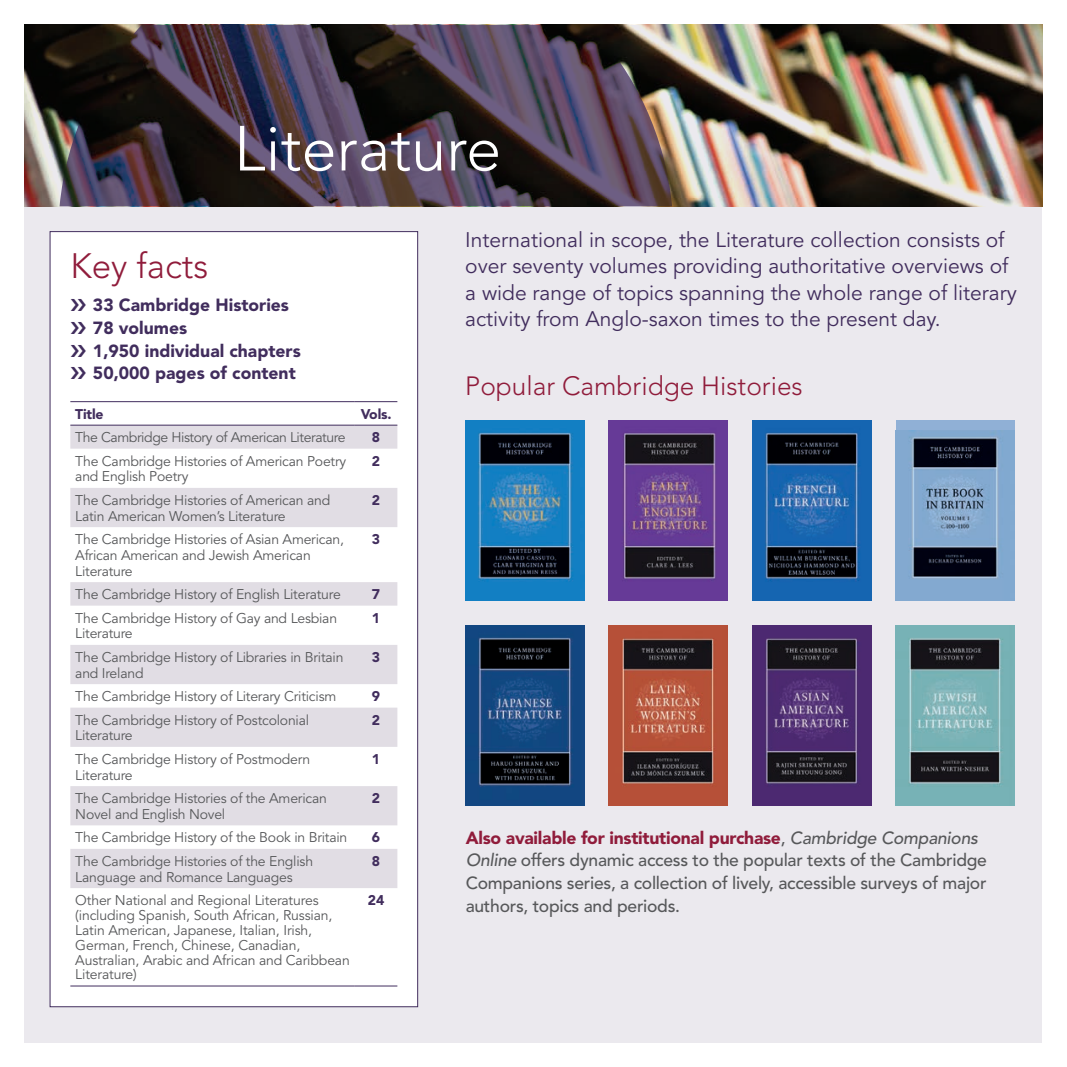
<style>
.page{position:relative;width:1067px;height:1067px;background:#fff}
.page>*{position:absolute;margin:0;border:0;box-sizing:border-box;transform-origin:0 0}
.t1{font:300 63px "Avenir LT Std";color:#fff}
.t2{font:300 35px "Avenir LT Std";color:#901c3b}
.t3{font:300 26.25px "Avenir LT Std";color:#901c3b}
.t4{font:21px/26.2px "Avenir LT Std";color:#412d5d}
.t5{font:500 17.5px/22.8px "Avenir LT Std";letter-spacing:-.015em;color:#57585a}
.t6{font:900 17.5px/22.8px "Avenir LT Std";color:#412d5d}
.t7{font:14px/15.8px "Avenir LT Std";letter-spacing:-.015em;color:#57585a}
.t8{font:900 14px "Avenir LT Std";letter-spacing:-.015em;color:#412d5d}
.s1{font-weight:900;color:#901c3b}
.s2{font-style:italic}
</style>
<div class="page">
<div style="left:25px;top:25px;width:1017px;height:1017px;background:#ebe9ee"></div>
<img style="left:25px;top:25px;width:1017px;height:181px">
<img style="left:60px;top:25px;width:612px;height:181px">
<img style="left:465px;top:420px;width:119px;height:180px">
<img style="left:609px;top:420px;width:118px;height:180px">
<img style="left:752px;top:420px;width:119px;height:180px">
<div style="left:896px;top:420px;width:118px;height:180px;background:#90b0d6"></div>
<img style="left:896px;top:430px;width:118px;height:170px">
<div style="left:50px;top:232px;width:367px;height:774px;background:#fff"></div>
<svg style="left:70px;top:426px;width:327px;height:462px;fill:#e1dde4"></svg>
<hr style="left:70px;top:401px;width:285px;height:1px;background:#412d5d">
<hr style="left:355px;top:401px;width:42px;height:1px;background:#412d5d">
<hr style="left:70px;top:985px;width:285px;height:1px;background:#412d5d">
<hr style="left:355px;top:985px;width:42px;height:1px;background:#412d5d">
<hr style="left:70px;top:425px;width:285px;height:1px;background:#412d5d">
<hr style="left:355px;top:425px;width:42px;height:1px;background:#412d5d">
<img style="left:465px;top:625px;width:119px;height:180px">
<img style="left:896px;top:625px;width:118px;height:180px">
<img style="left:752px;top:625px;width:119px;height:180px">
<img style="left:609px;top:625px;width:118px;height:180px">
<h1 class="t1" style="left:234px;top:112px;width:269px">Literature</h1>
<h2 class="t2" style="left:70px;top:246px;width:140px">Key facts</h2>
<p class="t6" style="left:93px;top:293px;width:209px">33 Cambridge Histories<br>78 volumes<br>1,950 individual chapters<br>50,000 pages of content</p>
<p class="t8" style="left:75px;top:405px;width:30px">Title</p>
<p class="t8" style="left:361px;top:405px;width:32px">Vols.</p>
<p class="t7" style="left:75px;top:430px;width:272px">The Cambridge History of American Literature</p>
<p class="t8" style="left:372px;top:429px;width:10px">8</p>
<p class="t7" style="left:75px;top:453px;width:272px">The Cambridge Histories of American Poetry and English Poetry</p>
<p class="t8" style="left:372px;top:452px;width:10px">2</p>
<p class="t7" style="left:75px;top:492px;width:256px">The Cambridge Histories of American and<br>Latin American Women’s Literature</p>
<p class="t8" style="left:372px;top:491px;width:10px">2</p>
<p class="t7" style="left:75px;top:532px;width:270px">The Cambridge Histories of Asian American,<br>African American and Jewish American<br>Literature</p>
<p class="t8" style="left:372px;top:531px;width:10px">3</p>
<p class="t7" style="left:75px;top:587px;width:267px">The Cambridge History of English Literature</p>
<p class="t8" style="left:372px;top:586px;width:10px">7</p>
<p class="t7" style="left:75px;top:610px;width:263px">The Cambridge History of Gay and Lesbian<br>Literature</p>
<p class="t8" style="left:372px;top:609px;width:10px">1</p>
<p class="t7" style="left:75px;top:649px;width:270px">The Cambridge History of Libraries in Britain and Ireland</p>
<p class="t8" style="left:372px;top:648px;width:10px">3</p>
<p class="t7" style="left:75px;top:689px;width:262px">The Cambridge History of Literary Criticism</p>
<p class="t8" style="left:372px;top:688px;width:10px">9</p>
<p class="t7" style="left:75px;top:712px;width:235px">The Cambridge History of Postcolonial<br>Literature</p>
<p class="t8" style="left:372px;top:711px;width:10px">2</p>
<p class="t7" style="left:75px;top:751px;width:236px">The Cambridge History of Postmodern<br>Literature</p>
<p class="t8" style="left:372px;top:750px;width:10px">1</p>
<p class="t7" style="left:75px;top:790px;width:253px">The Cambridge Histories of the American<br>Novel and English Novel</p>
<p class="t8" style="left:372px;top:789px;width:10px">2</p>
<p class="t7" style="left:75px;top:830px;width:273px">The Cambridge History of the Book in Britain</p>
<p class="t8" style="left:372px;top:829px;width:10px">6</p>
<p class="t7" style="left:75px;top:853px;width:239px">The Cambridge Histories of the English<br>Language and Romance Languages</p>
<p class="t8" style="left:372px;top:852px;width:10px">8</p>
<p class="t7" style="left:75px;top:893px;width:276px;line-height:14.9px">Other National and Regional Literatures (including Spanish, South African, Russian, Latin American, Japanese, Italian, Irish, German, French, Chinese, Canadian, Australian, Arabic and African and Caribbean Literature)</p>
<p class="t8" style="left:368px;top:891px;width:18px">24</p>
<h3 class="t4" style="left:465px;top:227px;width:553px">International in scope, the Literature collection consists of over seventy volumes providing authoritative overviews of a wide range of topics spanning the whole range of literary activity from Anglo-saxon times to the present day.</h3>
<h3 class="t3" style="left:465px;top:371px;width:339px">Popular Cambridge Histories</h3>
<p class="t5" style="left:465px;top:826px;width:523px"><span class="s1">Also available for institutional purchase</span>, <span class="s2">Cambridge Companions Online</span> offers dynamic access to the popular texts of the Cambridge Companions series, a collection of lively, accessible surveys of major authors, topics and periods.</p>
</div>
